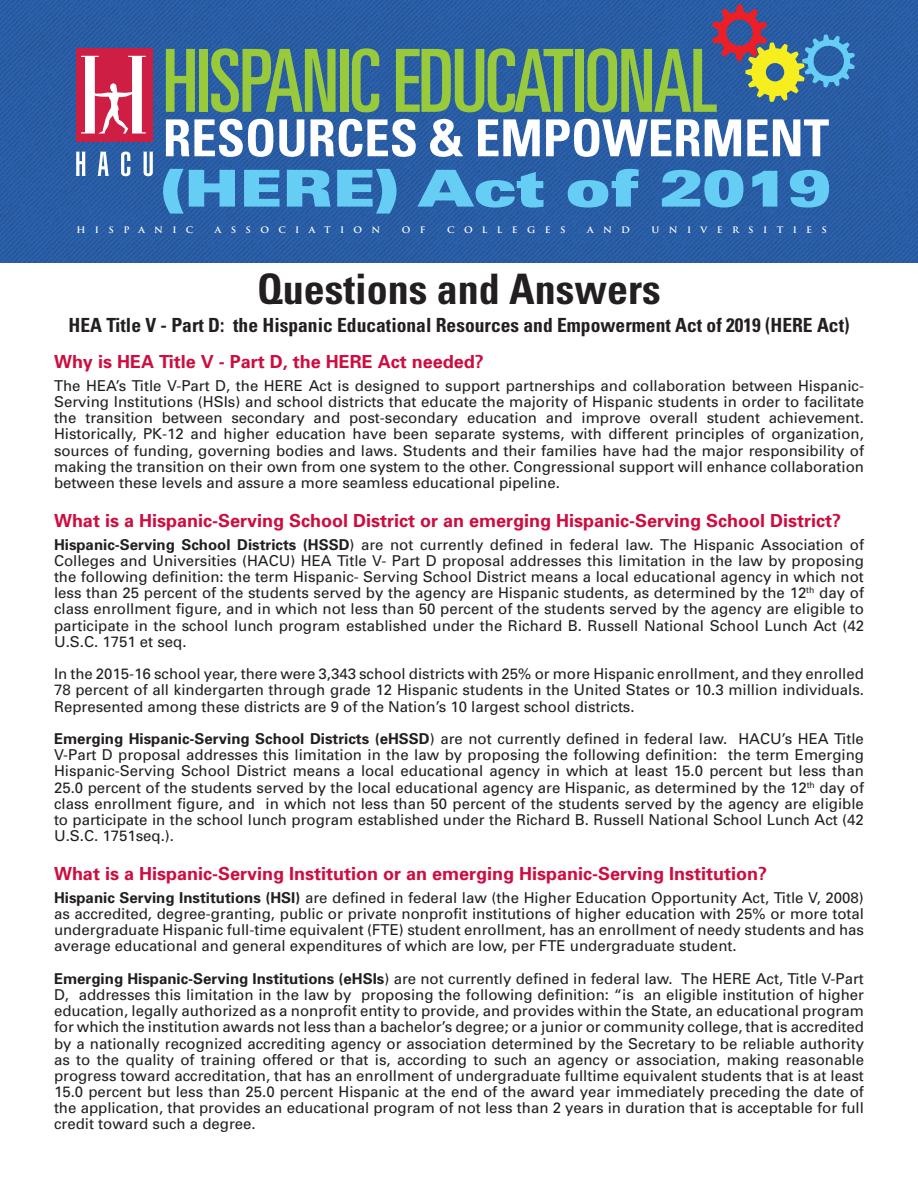
<style>
.page{position:relative;width:918px;height:1188px;background:#fff}
.page>*{position:absolute;margin:0;border:0;box-sizing:border-box;transform-origin:0 0}
.t1{font:ultra-condensed 87.15px "Univers";letter-spacing:-.02em;color:#99ca3b}
.t2{font:700 condensed 51px "Univers";color:#fff}
.t3{font:900 expanded 51px "Univers";color:#66cef5}
.t4{font:700 condensed 42px "Univers";color:#231f20}
.t5{font:700 condensed 19.5px "Univers";color:#231f20}
.t6{font:700 18px "Univers";color:#cd0d40}
.t7{font:15px/16.2px "Univers";color:#231f20;text-align:justify}
.t8{font:700 8.7px "Trajan Pro";letter-spacing:1em;color:#fff;scale:1.07 1}
.s1{font-weight:700}
</style>
<div class="page">
<svg style="left:0;top:0;width:918px;height:262px;background:#295ca4"></svg>
<div style="left:76px;top:48px;width:77px;height:94px;background:#ce1e43"></div>
<svg style="left:81px;top:56px;width:65px;height:78px"></svg>
<svg style="left:76px;top:152px;width:10px;height:24px"></svg>
<svg style="left:97px;top:152px;width:12px;height:24px"></svg>
<svg style="left:121px;top:152px;width:10px;height:24px"></svg>
<svg style="left:143px;top:152px;width:10px;height:24px"></svg>
<svg style="left:712px;top:4px;width:143px;height:98px;background:#5c738b"></svg>
<h1 class="t1" style="left:163px;top:31px;width:556px">HISPANIC EDUCATIONAL</h1>
<h2 class="t2" style="left:163px;top:107px;width:668px">RESOURCES &amp; EMPOWERMENT</h2>
<h2 class="t3" style="left:160px;top:158px;width:672px">(HERE) Act of 2019</h2>
<p class="t8" style="left:77px;top:224px;width:111px">HISPANIC</p>
<p class="t8" style="left:215px;top:224px;width:156px">ASSOCIATION</p>
<p class="t8" style="left:402px;top:224px;width:24px">O F</p>
<p class="t8" style="left:447px;top:224px;width:112px">COLLEGES</p>
<p class="t8" style="left:587px;top:224px;width:42px">AND</p>
<p class="t8" style="left:652px;top:224px;width:165px">UNIVERSITIES</p>
<h3 class="t4" style="left:257px;top:264px;width:405px">Questions and Answers</h3>
<h3 class="t5" style="left:68px;top:313px;width:783px">HEA Title V - Part D: the Hispanic Educational Resources and Empowerment Act of 2019 (HERE Act)</h3>
<p class="t6" style="left:54px;top:351px;width:431px">Why is HEA Title V - Part D, the HERE Act needed?</p>
<p class="t7" style="left:54px;top:378px;width:812px">The HEA’s Title V-Part D, the HERE Act is designed to support partnerships and collaboration between Hispanic-Serving Institutions (HSIs) and school districts that educate the majority of Hispanic students in order to facilitate the transition between secondary and post-secondary education and improve overall student achievement.<br>Historically, PK-12 and higher education have been separate systems, with different principles of organization, sources of funding, governing bodies and laws. Students and their families have had the major responsibility of making the transition on their own from one system to the other. Congressional support will enhance collaboration between these levels and assure a more seamless educational pipeline.</p>
<p class="t6" style="left:54px;top:510px;width:789px">What is a Hispanic-Serving School District or an emerging Hispanic-Serving School District?</p>
<p class="t7" style="left:54px;top:536px;width:812px"><span class="s1">Hispanic-Serving School Districts (HSSD</span>) are not currently defined in federal law. The Hispanic Association of Colleges and Universities (HACU) HEA Title V- Part D proposal addresses this limitation in the law by proposing the following definition: the term Hispanic- Serving School District means a local educational agency in which not less than 25 percent of the students served by the agency are Hispanic students, as determined by the 12<sup>th</sup> day of class enrollment figure, and in which not less than 50 percent of the students served by the agency are eligible to participate in the school lunch program established under the Richard B. Russell National School Lunch Act (42<br>U.S.C. 1751 et seq.</p>
<p class="t7" style="left:54px;top:666px;width:812px">In the 2015-16 school year, there were 3,343 school districts with 25% or more Hispanic enrollment, and they enrolled 78 percent of all kindergarten through grade 12 Hispanic students in the United States or 10.3 million individuals.<br>Represented among these districts are 9 of the Nation’s 10 largest school districts.</p>
<p class="t7" style="left:54px;top:731px;width:812px"><span class="s1">Emerging Hispanic-Serving School Districts (eHSSD</span>) are not currently defined in federal law. HACU’s HEA Title V-Part D proposal addresses this limitation in the law by proposing the following definition: the term Emerging Hispanic-Serving School District means a local educational agency in which at least 15.0 percent but less than 25.0 percent of the students served by the local educational agency are Hispanic, as determined by the 12<sup>th</sup> day of class enrollment figure, and in which not less than 50 percent of the students served by the agency are eligible to participate in the school lunch program established under the Richard B. Russell National School Lunch Act (42<br>U.S.C. 1751seq.).</p>
<p class="t6" style="left:54px;top:863px;width:715px">What is a Hispanic-Serving Institution or an emerging Hispanic-Serving Institution?</p>
<p class="t7" style="left:54px;top:890px;width:812px"><span class="s1">Hispanic Serving Institutions (HSI)</span> are defined in federal law (the Higher Education Opportunity Act, Title V, 2008) as accredited, degree-granting, public or private nonprofit institutions of higher education with 25% or more total undergraduate Hispanic full-time equivalent (FTE) student enrollment, has an enrollment of needy students and has average educational and general expenditures of which are low, per FTE undergraduate student.</p>
<p class="t7" style="left:54px;top:971px;width:812px"><span class="s1">Emerging Hispanic-Serving Institutions (eHSIs</span>) are not currently defined in federal law. The HERE Act, Title V-Part D, addresses this limitation in the law by proposing the following definition: “is an eligible institution of higher education, legally authorized as a nonprofit entity to provide, and provides within the State, an educational program for which the institution awards not less than a bachelor’s degree; or a junior or community college, that is accredited by a nationally recognized accrediting agency or association determined by the Secretary to be reliable authority as to the quality of training offered or that is, according to such an agency or association, making reasonable progress toward accreditation, that has an enrollment of undergraduate fulltime equivalent students that is at least 15.0 percent but less than 25.0 percent Hispanic at the end of the award year immediately preceding the date of the application, that provides an educational program of not less than 2 years in duration that is acceptable for full credit toward such a degree.</p>
</div>
